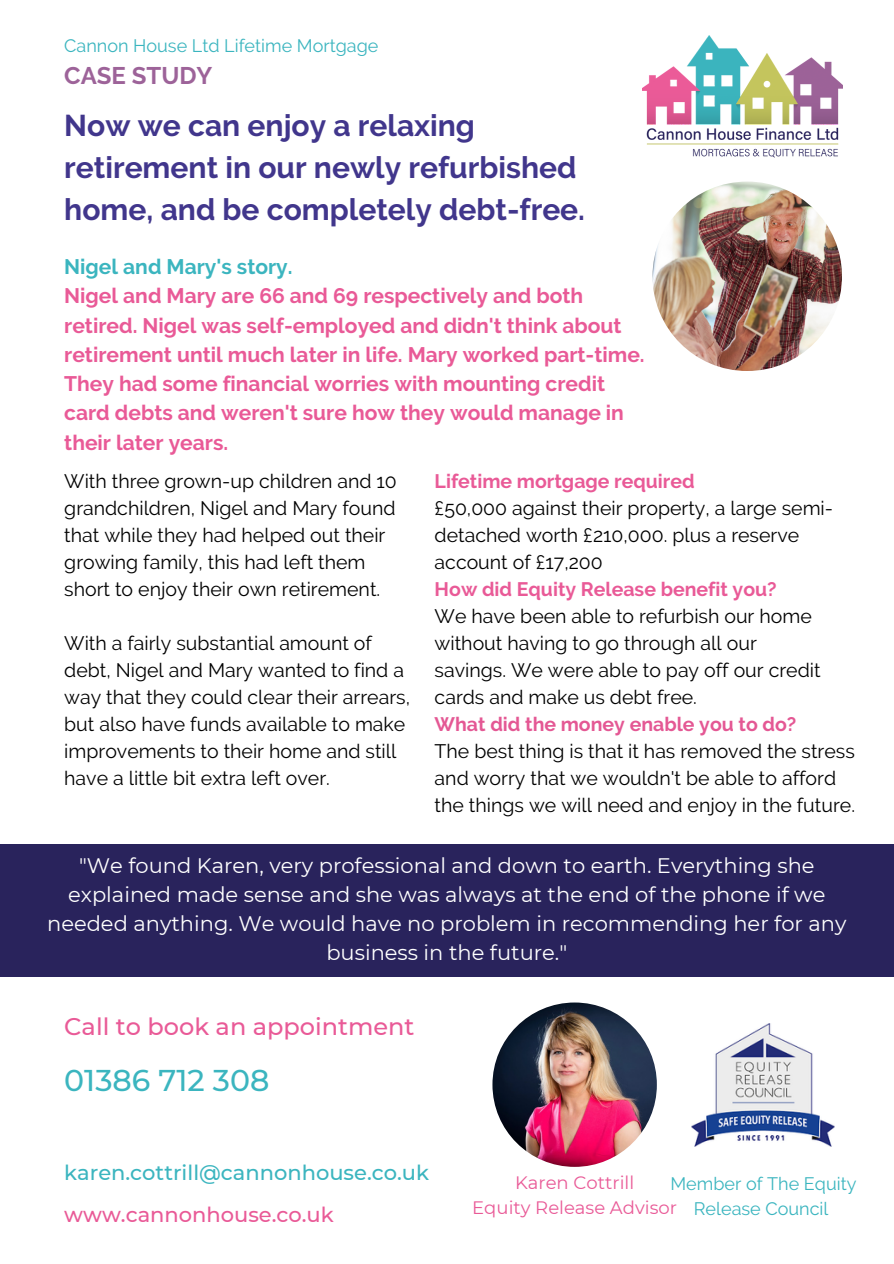
<style>
.page{position:relative;width:894px;height:1264px;background:#fff}
.page>*{position:absolute;margin:0;border:0;box-sizing:border-box;transform-origin:0 0}
.t1{font:700 30px/41.8px "Raleway";color:#41368c}
.t2{font:500 30px "Montserrat";color:#3bb5bf}
.t3{font:500 24px "Montserrat";color:#e95a97}
.t4{font:700 24px "Raleway";color:#9d6399}
.t5{font:700 21px/29.2px "Raleway";color:#e95a97}
.t6{font:21px/29.1px "Montserrat";color:#fff;text-align:center}
.t7{font:500 21px "Montserrat";color:#3bb5bf}
.t8{font:500 21px "Montserrat";color:#e95a97}
.t9{font:700 21px "Raleway";color:#3bb5bf}
.t10{font:19.5px/27px "Raleway";color:#000}
.t11{font:700 19.5px "Raleway";color:#e95a97}
.t12{font:700 19.5px "Raleway";color:#e45894}
.t13{font:18px/24.8px "Raleway";color:#3bb5bf;text-align:center}
.t14{font:18px "Montserrat";color:#e95a97}
</style>
<div class="page">
<img style="left:642px;top:36px;width:200px;height:122px">
<img style="left:652px;top:181px;width:189px;height:190px;border-radius:50%">
<img style="left:492px;top:1002px;width:164px;height:164px;border-radius:50%">
<div style="left:0;top:843px;width:893px;height:133px;background:#29235c"></div>
<img style="left:691px;top:1023px;width:143px;height:123px">
<p class="t13" style="left:64px;top:33px;width:315px">Cannon House Ltd Lifetime Mortgage</p>
<p class="t4" style="left:64px;top:61px;width:150px">CASE STUDY</p>
<p class="t1" style="left:64px;top:104px;width:522px">Now we can enjoy a relaxing retirement in our newly refurbished home, and be completely debt-free.</p>
<p class="t9" style="left:64px;top:254px;width:230px">Nigel and Mary's story.</p>
<p class="t5" style="left:64px;top:281px;width:581px">Nigel and Mary are 66 and 69 respectively and both retired. Nigel was self-employed and didn't think about retirement until much later in life. Mary worked part-time.<br>They had some financial worries with mounting credit card debts and weren't sure how they would manage in their later years.</p>
<p class="t10" style="left:64px;top:467px;width:334px">With three grown-up children and 10 grandchildren, Nigel and Mary found that while they had helped out their growing family, this had left them short to enjoy their own retirement.</p>
<p class="t10" style="left:64px;top:629px;width:347px">With a fairly substantial amount of debt, Nigel and Mary wanted to find a way that they could clear their arrears, but also have funds available to make improvements to their home and still have a little bit extra left over.</p>
<p class="t11" style="left:434px;top:469px;width:261px">Lifetime mortgage required</p>
<p class="t10" style="left:434px;top:494px;width:400px">£50,000 against their property, a large semi&shy;detached worth £210,000. plus a reserve account of £17,200</p>
<p class="t11" style="left:434px;top:577px;width:343px">How did Equity Release benefit you?</p>
<p class="t10" style="left:434px;top:602px;width:387px">We have been able to refurbish our home without having to go through all our savings. We were able to pay off our credit cards and make us debt free.</p>
<p class="t12" style="left:434px;top:712px;width:363px">What did the money enable you to do?</p>
<p class="t10" style="left:434px;top:737px;width:422px">The best thing is that it has removed the stress and worry that we wouldn't be able to afford the things we will need and enjoy in the future.</p>
<p class="t6" style="left:47px;top:851px;width:800px">"We found Karen, very professional and down to earth. Everything she explained made sense and she was always at the end of the phone if we needed anything. We would have no problem in recommending her for any business in the future."</p>
<p class="t3" style="left:64px;top:1011px;width:351px">Call to book an appointment</p>
<p class="t2" style="left:64px;top:1062px;width:206px">01386 712 308</p>
<p class="t7" style="left:64px;top:1159px;width:366px">karen.cottrill@cannonhouse.co.uk</p>
<p class="t8" style="left:64px;top:1201px;width:271px">www.cannonhouse.co.uk</p>
<p class="t14" style="left:515px;top:1171px;width:120px">Karen Cottrill</p>
<p class="t14" style="left:472px;top:1196px;width:206px">Equity Release Advisor</p>
<p class="t13" style="left:670px;top:1171px;width:187px">Member of The Equity<br>Release Council</p>
</div>
